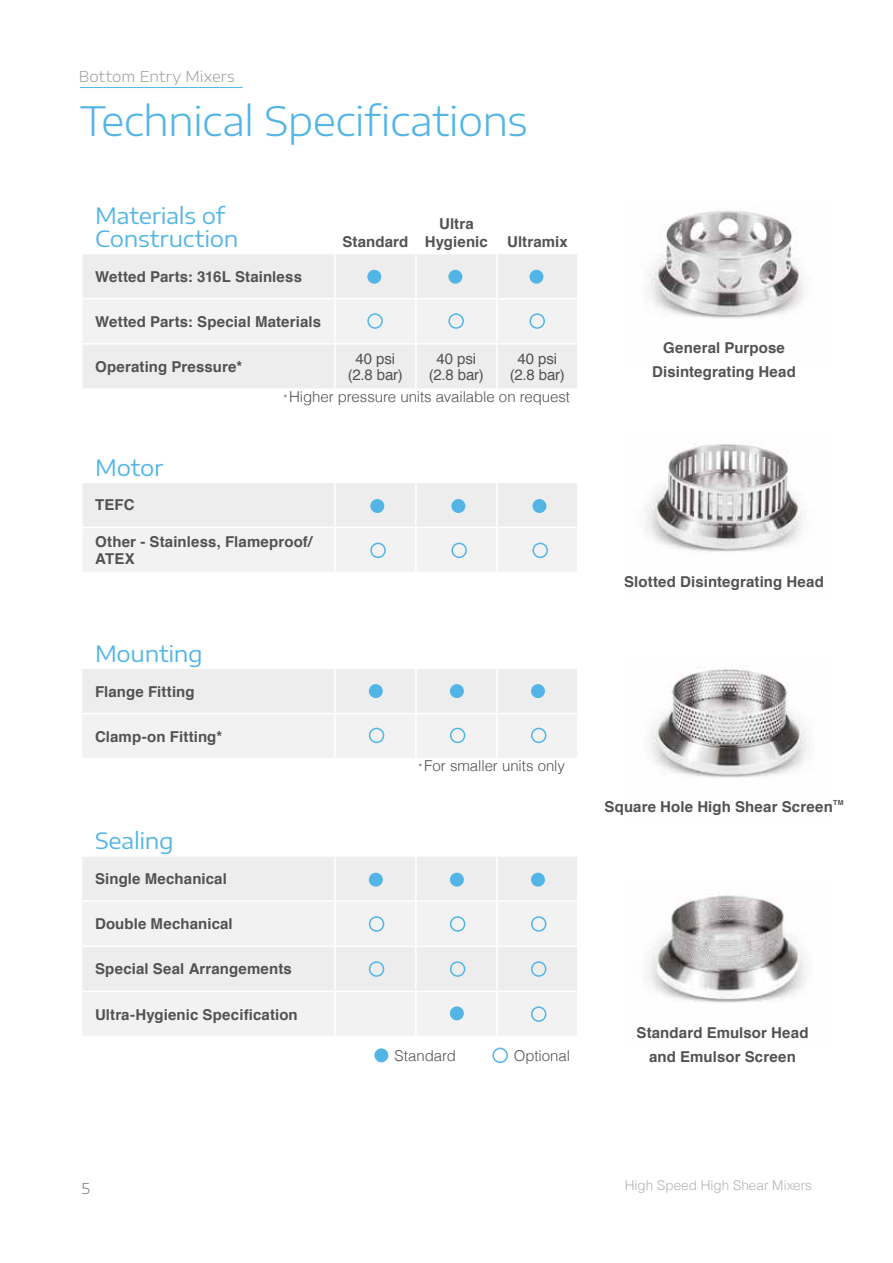
<style>
.page{position:relative;width:893px;height:1263px;background:#fff}
.page>*{position:absolute;margin:0;border:0;box-sizing:border-box;transform-origin:0 0}
.t1{font:300 40.5px "Encode Sans Expanded";letter-spacing:-.015em;color:#52b5e6}
.t2{font:22.5px/22.5px "Encode Sans Expanded";letter-spacing:-.015em;color:#52b5e6}
.t3{font:700 15px/24px "Helvetica";letter-spacing:.01em;color:#515252;text-align:center}
.t4{font:300 15px "Helvetica";letter-spacing:-.005em;color:#515252}
.t5{font:15px/16.5px "Helvetica";letter-spacing:-.005em;color:#515252;text-align:center}
.t6{font:300 15px "Encode Sans Expanded";letter-spacing:.005em;color:#9d9d9c}
.t7{font:300 15px "Encode Sans Expanded";color:#7e7b7a}
.t8{font:300 13.5px "Helvetica";color:#b3b2b2}
.t9{font:700 7.05px "Helvetica";color:#515252}
.s1{font-style:italic;font-size:10.5px}
</style>
<div class="page">
<div style="left:83px;top:254px;width:494px;height:134px;background:#ededed"></div>
<div style="left:83px;top:299px;width:494px;height:44px;background:#f2f2f2"></div>
<hr style="left:81px;top:343px;width:254px;height:2px;background:#fff">
<hr style="left:335px;top:343px;width:81px;height:2px;background:#fff">
<hr style="left:334px;top:345px;width:2px;height:43px;background:#fff">
<hr style="left:497px;top:343px;width:82px;height:2px;background:#fff">
<hr style="left:334px;top:254px;width:2px;height:44px;background:#fff">
<hr style="left:415px;top:254px;width:2px;height:44px;background:#fff">
<hr style="left:496px;top:254px;width:2px;height:44px;background:#fff">
<hr style="left:415px;top:299px;width:2px;height:44px;background:#fff">
<hr style="left:496px;top:299px;width:2px;height:44px;background:#fff">
<hr style="left:416px;top:343px;width:81px;height:2px;background:#fff">
<hr style="left:415px;top:345px;width:2px;height:43px;background:#fff">
<hr style="left:496px;top:345px;width:2px;height:43px;background:#fff">
<hr style="left:81px;top:298px;width:254px;height:1px;background:#fff">
<hr style="left:335px;top:298px;width:81px;height:1px;background:#fff">
<hr style="left:334px;top:299px;width:2px;height:44px;background:#fff">
<hr style="left:416px;top:298px;width:81px;height:1px;background:#fff">
<hr style="left:497px;top:298px;width:82px;height:1px;background:#fff">
<div style="left:82px;top:857px;width:495px;height:43px;background:#ededed"></div>
<div style="left:82px;top:902px;width:495px;height:134px;background:#f2f2f2"></div>
<hr style="left:334px;top:947px;width:2px;height:43px;background:#fff">
<hr style="left:81px;top:990px;width:254px;height:2px;background:#fff">
<hr style="left:335px;top:990px;width:81px;height:2px;background:#fff">
<hr style="left:334px;top:992px;width:2px;height:44px;background:#fff">
<hr style="left:497px;top:990px;width:82px;height:2px;background:#fff">
<hr style="left:334px;top:857px;width:2px;height:43px;background:#fff">
<hr style="left:415px;top:857px;width:2px;height:43px;background:#fff">
<hr style="left:496px;top:857px;width:2px;height:43px;background:#fff">
<hr style="left:415px;top:902px;width:2px;height:43px;background:#fff">
<hr style="left:496px;top:902px;width:2px;height:43px;background:#fff">
<hr style="left:415px;top:947px;width:2px;height:43px;background:#fff">
<hr style="left:496px;top:947px;width:2px;height:43px;background:#fff">
<hr style="left:416px;top:990px;width:81px;height:2px;background:#fff">
<hr style="left:415px;top:992px;width:2px;height:44px;background:#fff">
<hr style="left:496px;top:992px;width:2px;height:44px;background:#fff">
<hr style="left:334px;top:902px;width:2px;height:43px;background:#fff">
<hr style="left:81px;top:945px;width:254px;height:2px;background:#fff">
<hr style="left:335px;top:945px;width:81px;height:2px;background:#fff">
<hr style="left:416px;top:945px;width:81px;height:2px;background:#fff">
<hr style="left:497px;top:945px;width:82px;height:2px;background:#fff">
<div style="left:82px;top:669px;width:495px;height:89px;background:#f2f2f2"></div>
<hr style="left:334px;top:669px;width:2px;height:44px;background:#fff">
<hr style="left:415px;top:669px;width:2px;height:44px;background:#fff">
<hr style="left:496px;top:669px;width:2px;height:44px;background:#fff">
<hr style="left:415px;top:714px;width:2px;height:44px;background:#fff">
<hr style="left:496px;top:714px;width:2px;height:44px;background:#fff">
<hr style="left:81px;top:713px;width:254px;height:1px;background:#fff">
<hr style="left:335px;top:713px;width:81px;height:1px;background:#fff">
<hr style="left:334px;top:714px;width:2px;height:44px;background:#fff">
<hr style="left:416px;top:713px;width:81px;height:1px;background:#fff">
<hr style="left:497px;top:713px;width:82px;height:1px;background:#fff">
<div style="left:83px;top:483px;width:494px;height:89px;background:#f2f2f2"></div>
<hr style="left:334px;top:483px;width:2px;height:44px;background:#fff">
<hr style="left:415px;top:483px;width:2px;height:44px;background:#fff">
<hr style="left:496px;top:483px;width:2px;height:44px;background:#fff">
<hr style="left:415px;top:528px;width:2px;height:44px;background:#fff">
<hr style="left:496px;top:528px;width:2px;height:44px;background:#fff">
<hr style="left:81px;top:527px;width:254px;height:1px;background:#fff">
<hr style="left:335px;top:527px;width:81px;height:1px;background:#fff">
<hr style="left:334px;top:528px;width:2px;height:44px;background:#fff">
<hr style="left:416px;top:527px;width:81px;height:1px;background:#fff">
<hr style="left:497px;top:527px;width:82px;height:1px;background:#fff">
<div style="left:367px;top:270px;width:14px;height:14px;background:#52b5e6;border-radius:50%"></div>
<div style="left:370px;top:499px;width:14px;height:14px;background:#52b5e6;border-radius:50%"></div>
<div style="left:369px;top:684px;width:14px;height:14px;background:#52b5e6;border-radius:50%"></div>
<div style="left:369px;top:873px;width:14px;height:14px;background:#52b5e6;border-radius:50%"></div>
<div style="left:448px;top:270px;width:14px;height:14px;background:#52b5e6;border-radius:50%"></div>
<div style="left:451px;top:499px;width:14px;height:14px;background:#52b5e6;border-radius:50%"></div>
<div style="left:450px;top:684px;width:14px;height:14px;background:#52b5e6;border-radius:50%"></div>
<div style="left:450px;top:873px;width:14px;height:14px;background:#52b5e6;border-radius:50%"></div>
<div style="left:450px;top:1006px;width:14px;height:14px;background:#52b5e6;border-radius:50%"></div>
<div style="left:529px;top:270px;width:14px;height:14px;background:#52b5e6;border-radius:50%"></div>
<div style="left:532px;top:499px;width:14px;height:14px;background:#52b5e6;border-radius:50%"></div>
<div style="left:531px;top:684px;width:14px;height:14px;background:#52b5e6;border-radius:50%"></div>
<div style="left:531px;top:873px;width:14px;height:14px;background:#52b5e6;border-radius:50%"></div>
<div style="left:367px;top:313px;width:16px;height:16px;border:2px solid #52b5e6;border-radius:50%"></div>
<div style="left:370px;top:543px;width:16px;height:15px;border:2px solid #52b5e6;border-radius:50%"></div>
<div style="left:369px;top:728px;width:15px;height:15px;border:2px solid #52b5e6;border-radius:50%"></div>
<div style="left:369px;top:916px;width:15px;height:16px;border:2px solid #52b5e6;border-radius:50%"></div>
<div style="left:369px;top:961px;width:15px;height:16px;border:2px solid #52b5e6;border-radius:50%"></div>
<div style="left:448px;top:313px;width:16px;height:16px;border:2px solid #52b5e6;border-radius:50%"></div>
<div style="left:451px;top:543px;width:16px;height:15px;border:2px solid #52b5e6;border-radius:50%"></div>
<div style="left:450px;top:728px;width:15px;height:15px;border:2px solid #52b5e6;border-radius:50%"></div>
<div style="left:450px;top:916px;width:15px;height:16px;border:2px solid #52b5e6;border-radius:50%"></div>
<div style="left:450px;top:961px;width:15px;height:16px;border:2px solid #52b5e6;border-radius:50%"></div>
<div style="left:529px;top:313px;width:16px;height:16px;border:2px solid #52b5e6;border-radius:50%"></div>
<div style="left:532px;top:543px;width:16px;height:15px;border:2px solid #52b5e6;border-radius:50%"></div>
<div style="left:531px;top:728px;width:15px;height:15px;border:2px solid #52b5e6;border-radius:50%"></div>
<div style="left:531px;top:916px;width:15px;height:16px;border:2px solid #52b5e6;border-radius:50%"></div>
<div style="left:531px;top:961px;width:15px;height:16px;border:2px solid #52b5e6;border-radius:50%"></div>
<div style="left:531px;top:1006px;width:15px;height:16px;border:2px solid #52b5e6;border-radius:50%"></div>
<hr style="left:80px;top:87px;width:163px;height:1px;background:#52b5e6">
<div style="left:374px;top:1048px;width:14px;height:14px;background:#52b5e6;border-radius:50%"></div>
<div style="left:492px;top:1048px;width:16px;height:15px;border:2px solid #52b5e6;border-radius:50%"></div>
<img style="left:650px;top:210px;width:156px;height:108px">
<img style="left:646px;top:444px;width:157px;height:108px">
<img style="left:651px;top:668px;width:156px;height:110px">
<img style="left:646px;top:895px;width:160px;height:108px">
<p class="t6" style="left:79px;top:66px;width:157px">Bottom Entry Mixers</p>
<h1 class="t1" style="left:80px;top:93px;width:449px">Technical Specifications</h1>
<h2 class="t2" style="left:95px;top:204px;width:145px">Materials of<br>Construction</h2>
<p class="t3" style="left:342px;top:230px;width:68px">Standard</p>
<p class="t3" style="left:425px;top:215px;width:65px;line-height:18px">Ultra<br>Hygienic</p>
<p class="t3" style="left:507px;top:230px;width:62px">Ultramix</p>
<p class="t3" style="left:95px;top:265px;width:208px">Wetted Parts: 316L Stainless</p>
<p class="t3" style="left:95px;top:310px;width:227px">Wetted Parts: Special Materials</p>
<p class="t3" style="left:95px;top:355px;width:148px">Operating Pressure*</p>
<p class="t5" style="left:348px;top:351px;width:56px">40 psi (2.8 bar)</p>
<p class="t5" style="left:429px;top:351px;width:56px">40 psi (2.8 bar)</p>
<p class="t5" style="left:510px;top:351px;width:56px">40 psi (2.8 bar)</p>
<p class="t4" style="left:282px;top:384px;width:290px"><span class="s1">*</span> Higher pressure units available on request</p>
<h2 class="t2" style="left:95px;top:455px;width:70px">Motor</h2>
<p class="t3" style="left:95px;top:493px;width:41px">TEFC</p>
<p class="t3" style="left:95px;top:534px;width:219px;line-height:16.5px;text-align:left">Other - Stainless, Flameproof/<br>ATEX</p>
<h2 class="t2" style="left:95px;top:641px;width:109px">Mounting</h2>
<p class="t3" style="left:95px;top:679px;width:101px">Flange Fitting</p>
<p class="t3" style="left:95px;top:725px;width:129px">Clamp-on Fitting*</p>
<h2 class="t2" style="left:95px;top:828px;width:80px">Sealing</h2>
<p class="t3" style="left:95px;top:867px;width:133px">Single Mechanical</p>
<p class="t3" style="left:95px;top:912px;width:139px">Double Mechanical</p>
<p class="t3" style="left:95px;top:957px;width:198px">Special Seal Arrangements</p>
<p class="t3" style="left:95px;top:1002px;width:204px">Ultra-Hygienic Specification</p>
<p class="t4" style="left:417px;top:753px;width:149px"><span class="s1">*</span> For smaller units only</p>
<p class="t4" style="left:395px;top:1042px;width:63px">Standard</p>
<p class="t4" style="left:514px;top:1042px;width:58px">Optional</p>
<p class="t3" style="left:652px;top:336px;width:145px">General Purpose<br>Disintegrating Head</p>
<p class="t3" style="left:624px;top:570px;width:201px">Slotted Disintegrating Head</p>
<p class="t3" style="left:604px;top:795px;width:230px">Square Hole High Shear Screen</p>
<p class="t9" style="left:833px;top:797px;width:12px">TM</p>
<p class="t3" style="left:636px;top:1020px;width:174px">Standard Emulsor Head and Emulsor Screen</p>
<p class="t7" style="left:82px;top:1177px;width:10px">5</p>
<p class="t8" style="left:625px;top:1174px;width:189px">High Speed High Shear Mixers</p>
</div>
